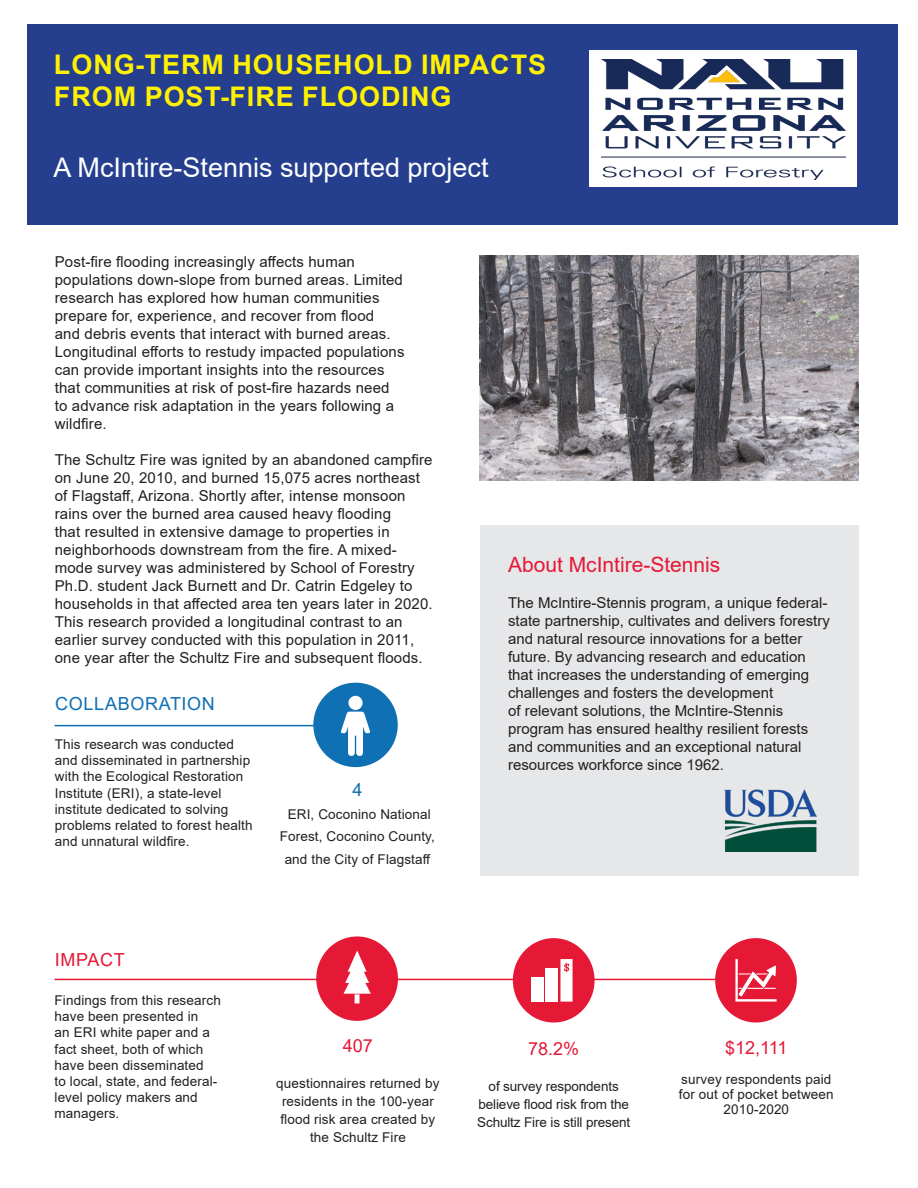
<style>
.page{position:relative;width:918px;height:1188px;background:#fff}
.page>*{position:absolute;margin:0;border:0;box-sizing:border-box;transform-origin:0 0}
.t1{font:700 27px/32.4px "Arial";letter-spacing:.035em;color:#fff101}
.t2{font:27px "Arial";color:#fff}
.t3{font:21px "Arial";color:#e51836}
.t4{font:18px "Arial";color:#e51836}
.t5{font:18px "Arial";letter-spacing:.035em;color:#1070b4}
.t6{font:15px/18px "Arial";letter-spacing:.01em;color:#231f20}
.t7{font:13.5px/16.2px "Arial";letter-spacing:.01em;color:#231f20;text-align:center}
.t8{font:13.5px/18px "Arial";letter-spacing:-.01em;color:#231f20;text-align:center}
</style>
<div class="page">
<div style="left:27px;top:24px;width:870px;height:201px;background:#253f8e"></div>
<hr style="left:55px;top:725px;width:302px;height:1px;background:#1070b4">
<hr style="left:55px;top:979px;width:728px;height:1px;background:#e51836">
<div style="left:513px;top:938px;width:82px;height:85px;background:#e51836;border-radius:50%"></div>
<div style="left:531px;top:977px;width:12px;height:25px;background:#fff"></div>
<div style="left:546px;top:968px;width:12px;height:34px;background:#fff"></div>
<svg style="left:560px;top:959px;width:13px;height:43px"></svg>
<div style="left:316px;top:936px;width:82px;height:85px;background:#e51836;border-radius:50%"></div>
<svg style="left:343px;top:950px;width:28px;height:54px"></svg>
<div style="left:313px;top:683px;width:85px;height:84px;background:#1070b4;border-radius:50%"></div>
<svg style="left:341px;top:712px;width:29px;height:44px"></svg>
<div style="left:348px;top:696px;width:15px;height:14px;background:#fff;border-radius:50%"></div>
<div style="left:715px;top:938px;width:82px;height:85px;background:#e51836;border-radius:50%"></div>
<svg style="left:735px;top:959px;width:42px;height:43px"></svg>
<div style="left:481px;top:525px;width:378px;height:351px;background:#e6e7e9"></div>
<img style="left:480px;top:256px;width:379px;height:225px">
<img style="left:724px;top:790px;width:92px;height:61px">
<div style="left:589px;top:51px;width:268px;height:136px;background:#fff"></div>
<img style="left:601px;top:59px;width:244px;height:120px">
<p class="t1" style="left:54px;top:48px;width:494px">LONG-TERM HOUSEHOLD IMPACTS<br>FROM POST-FIRE FLOODING</p>
<p class="t2" style="left:53px;top:149px;width:437px">A McIntire-Stennis supported project</p>
<p class="t6" style="left:55px;top:252px;width:351px">Post-fire flooding increasingly affects human populations down-slope from burned areas. Limited research has explored how human communities prepare for, experience, and recover from flood<br>and debris events that interact with burned areas.<br>Longitudinal efforts to restudy impacted populations can provide important insights into the resources that communities at risk of post-fire hazards need to advance risk adaptation in the years following a wildfire.</p>
<p class="t6" style="left:55px;top:450px;width:379px">The Schultz Fire was ignited by an abandoned campfire on June 20, 2010, and burned 15,075 acres northeast of Flagstaff, Arizona. Shortly after, intense monsoon rains over the burned area caused heavy flooding<br>that resulted in extensive damage to properties in neighborhoods downstream from the fire. A mixed&shy;mode survey was administered by School of Forestry Ph.D. student Jack Burnett and Dr. Catrin Edgeley to households in that affected area ten years later in 2020.<br>This research provided a longitudinal contrast to an earlier survey conducted with this population in 2011, one year after the Schultz Fire and subsequent floods.</p>
<p class="t5" style="left:55px;top:691px;width:161px">COLLABORATION</p>
<p class="t7" style="left:55px;top:736px;width:199px;text-align:left">This research was conducted and disseminated in partnership with the Ecological Restoration<br>Institute (ERI), a state-level institute dedicated to solving problems related to forest health and unnatural wildfire.</p>
<p class="t5" style="left:352px;top:778px;width:12px">4</p>
<p class="t7" style="left:280px;top:803px;width:157px;line-height:22.5px">ERI, Coconino National<br>Forest, Coconino County, and the City of Flagstaff</p>
<p class="t3" style="left:508px;top:550px;width:214px">About McIntire-Stennis</p>
<p class="t6" style="left:508px;top:593px;width:323px">The McIntire-Stennis program, a unique federal&shy;state partnership, cultivates and delivers forestry and natural resource innovations for a better future. By advancing research and education that increases the understanding of emerging challenges and fosters the development<br>of relevant solutions, the McIntire-Stennis program has ensured healthy resilient forests and communities and an exceptional natural resources workforce since 1962.</p>
<p class="t4" style="left:55px;top:947px;width:71px">IMPACT</p>
<p class="t7" style="left:55px;top:992px;width:168px;text-align:left">Findings from this research have been presented in<br>an ERI white paper and a fact sheet, both of which have been disseminated<br>to local, state, and federal&shy;level policy makers and managers.</p>
<p class="t4" style="left:343px;top:1034px;width:32px">407</p>
<p class="t7" style="left:276px;top:1075px;width:165px;line-height:18px">questionnaires returned by residents in the 100-year flood risk area created by the Schultz Fire</p>
<p class="t4" style="left:528px;top:1036px;width:53px">78.2%</p>
<p class="t8" style="left:477px;top:1077px;width:155px">of survey respondents believe flood risk from the<br>Schultz Fire is still present</p>
<p class="t4" style="left:725px;top:1035px;width:64px">$12,111</p>
<p class="t7" style="left:679px;top:1072px;width:156px;line-height:15px">survey respondents paid for out of pocket between<br>2010-2020</p>
</div>
